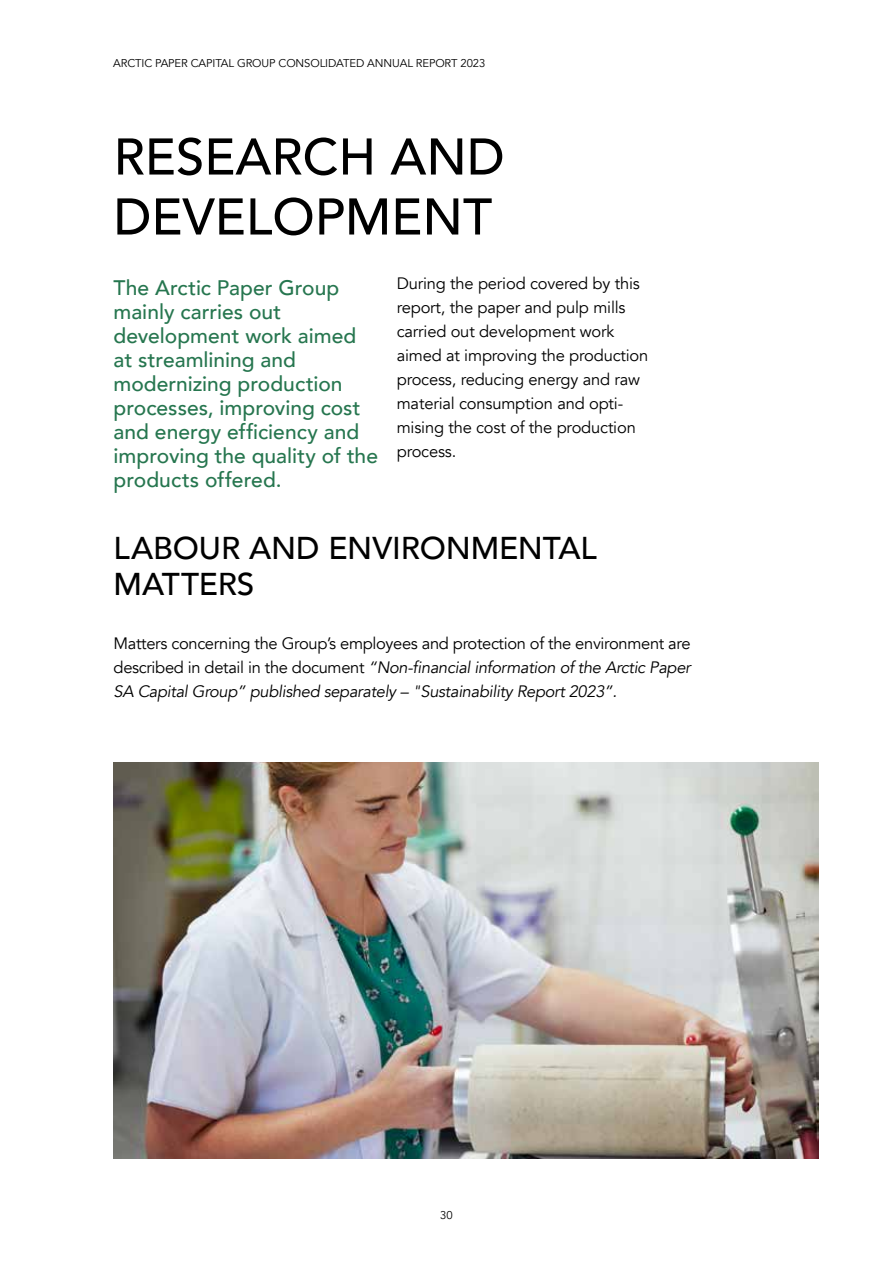
<style>
.page{position:relative;width:893px;height:1263px;background:#fff}
.page>*{position:absolute;margin:0;border:0;box-sizing:border-box;transform-origin:0 0}
.t1{font:500 51px/60px "Avenir";color:#000}
.t2{font:500 31.5px/36px "Avenir";letter-spacing:-.005em;color:#000}
.t3{font:500 21px/24px "Avenir";color:#26764f}
.t4{font:italic 16.5px/24px "Avenir";letter-spacing:-.02em;color:#000;text-align:justify}
.t5{font:16.5px/24px "Avenir";letter-spacing:-.01em;color:#000}
.t6{font:11.25px "Avenir";letter-spacing:-.01em;color:#000}
.s1{font-style:normal}
</style>
<div class="page">
<img style="left:114px;top:763px;width:705px;height:396px">
<p class="t6" style="left:113px;top:56px;width:374px">ARCTIC PAPER CAPITAL GROUP CONSOLIDATED ANNUAL REPORT 2023</p>
<h1 class="t1" style="left:114px;top:124px;width:393px">RESEARCH AND<br>DEVELOPMENT</h1>
<p class="t3" style="left:114px;top:274px;width:266px">The Arctic Paper Group mainly carries out development work aimed at streamlining and modernizing production processes, improving cost and energy efficiency and improving the quality of the products offered.</p>
<p class="t5" style="left:397px;top:271px;width:253px">During the period covered by this report, the paper and pulp mills carried out development work aimed at improving the production process, reducing energy and raw material consumption and opti&shy;mising the cost of the production process.</p>
<h2 class="t2" style="left:114px;top:528px;width:485px">LABOUR AND ENVIRONMENTAL<br>MATTERS</h2>
<p class="t4" style="left:114px;top:631px;width:579px"><span class="s1">Matters concerning the Group’s employees and protection of the environment are described in detail in the document</span> “Non-financial information of the Arctic Paper SA Capital Group” published separately – "Sustainability Report 2023”.</p>
<p class="t6" style="left:440px;top:1208px;width:14px">30</p>
</div>
